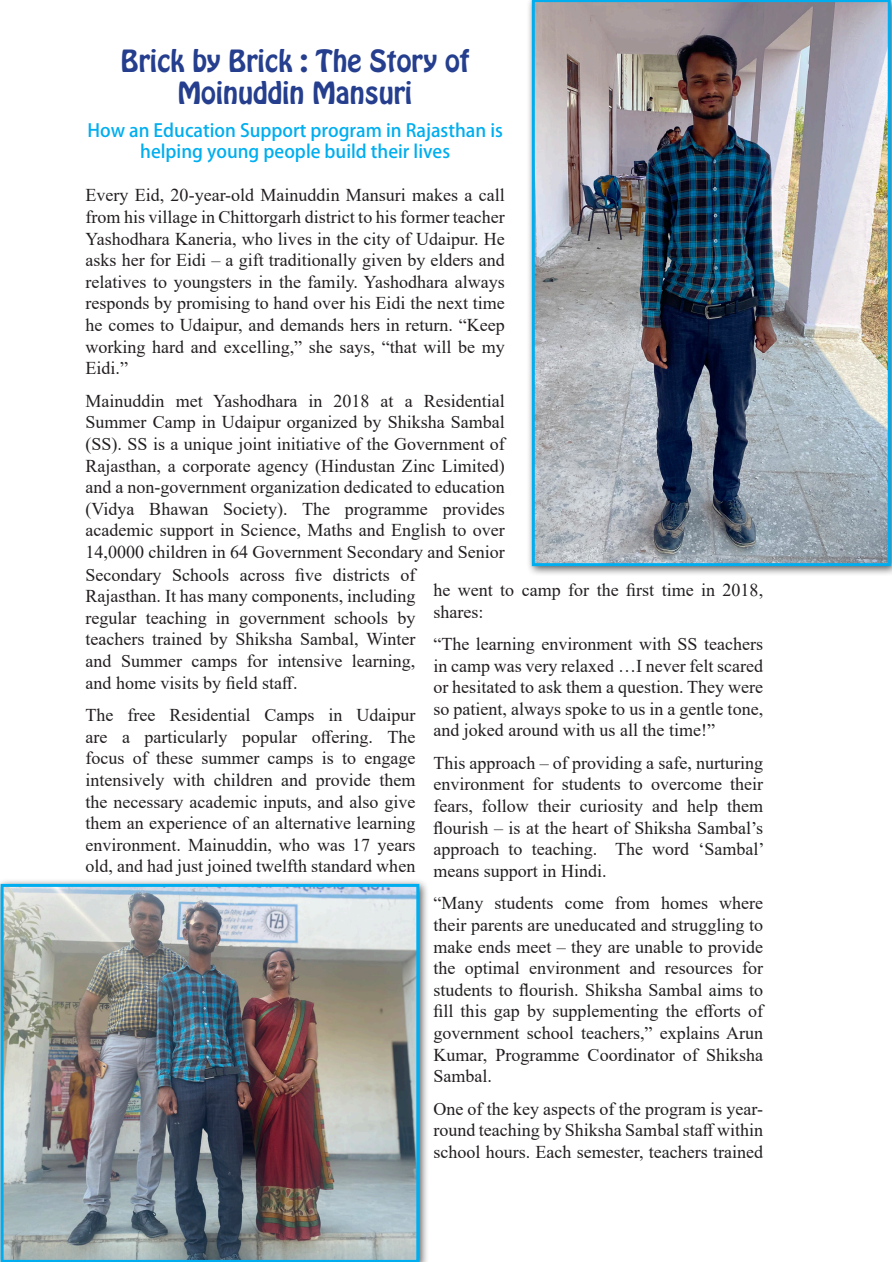
<style>
.page{position:relative;width:892px;height:1262px;background:#fff}
.page>*{position:absolute;margin:0;border:0;box-sizing:border-box;transform-origin:0 0}
.t1{font:27px/32.4px "Hobo Std";color:#253f8e;text-align:center}
.t2{font:18px/21.6px "Times New Roman";color:#231f20;text-align:justify}
.t3{font:700 18px/21.6px "Adobe Fan Heiti Std";color:#00aeef;text-align:center}
</style>
<div class="page">
<div style="left:525px;top:0;width:366px;height:576px;background:#231f20;opacity:.75"></div>
<img style="left:531px;top:0;width:359px;height:566px">
<div style="left:0;top:877px;width:429px;height:384px;background:#231f20;opacity:.75"></div>
<img style="left:1px;top:883px;width:418px;height:378px">
<p class="t1" style="left:121px;top:45px;width:350px">Brick by Brick : The Story of<br>Moinuddin Mansuri</p>
<p class="t3" style="left:87px;top:119px;width:417px">How an Education Support program in Rajasthan is helping young people build their lives</p>
<p class="t2" style="left:85px;top:184px;width:420px">Every Eid, 20-year-old Mainuddin Mansuri makes a call from his village in Chittorgarh district to his former teacher Yashodhara Kaneria, who lives in the city of Udaipur. He asks her for Eidi – a gift traditionally given by elders and relatives to youngsters in the family. Yashodhara always responds by promising to hand over his Eidi the next time he comes to Udaipur, and demands hers in return. “Keep working hard and excelling,” she says, “that will be my Eidi.”</p>
<p class="t2" style="left:85px;top:389px;width:420px;text-align:left">Mainuddin met Yashodhara in 2018 at a Residential Summer Camp in Udaipur organized by Shiksha Sambal (SS). SS is a unique joint initiative of the Government of Rajasthan, a corporate agency (Hindustan Zinc Limited) and a non-government organization dedicated to education (Vidya Bhawan Society). The programme provides academic support in Science, Maths and English to over 14,0000 children in 64 Government Secondary and Senior Secondary Schools across five districts of<br>Rajasthan. It has many components, including<br>regular teaching in government schools by<br>teachers trained by Shiksha Sambal, Winter<br>and Summer camps for intensive learning,<br>and home visits by field staff.</p>
<p class="t2" style="left:85px;top:703px;width:331px">The free Residential Camps in Udaipur are a particularly popular offering. The focus of these summer camps is to engage intensively with children and provide them the necessary academic inputs, and also give them an experience of an alternative learning environment. Mainuddin, who was 17 years old, and had just joined twelfth standard when</p>
<p class="t2" style="left:433px;top:578px;width:331px">he went to camp for the first time in 2018, shares:</p>
<p class="t2" style="left:433px;top:632px;width:331px">“The learning environment with SS teachers in camp was very relaxed …I never felt scared or hesitated to ask them a question. They were so patient, always spoke to us in a gentle tone, and joked around with us all the time!”</p>
<p class="t2" style="left:433px;top:751px;width:332px">This approach – of providing a safe, nurturing environment for students to overcome their fears, follow their curiosity and help them flourish – is at the heart of Shiksha Sambal’s approach to teaching. The word ‘Sambal’ means support in Hindi.</p>
<p class="t2" style="left:433px;top:891px;width:331px">“Many students come from homes where their parents are uneducated and struggling to make ends meet – they are unable to provide the optimal environment and resources for students to flourish. Shiksha Sambal aims to fill this gap by supplementing the efforts of government school teachers,” explains Arun Kumar, Programme Coordinator of Shiksha Sambal.</p>
<p class="t2" style="left:433px;top:1096px;width:331px">One of the key aspects of the program is year&shy;round teaching by Shiksha Sambal staff within school hours. Each semester, teachers trained</p>
</div>
